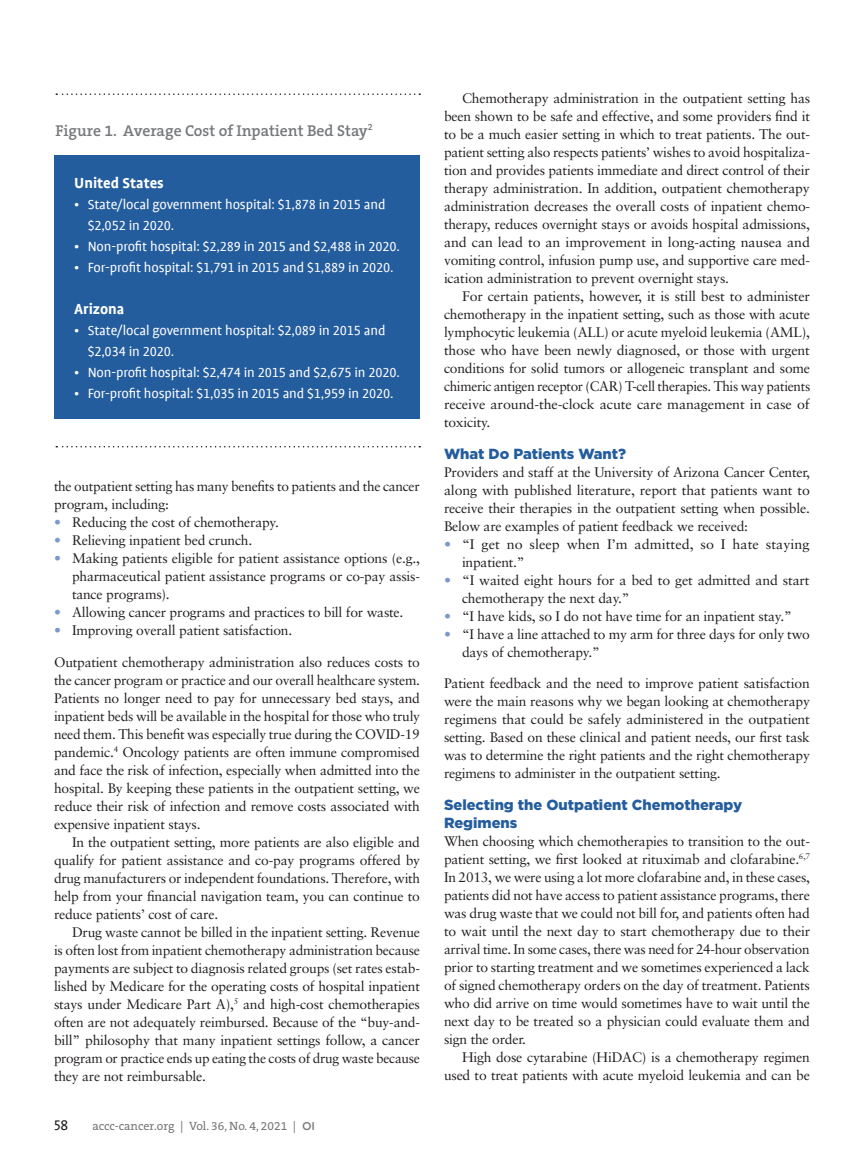
<style>
.page{position:relative;width:864px;height:1161px;background:#fff}
.page>*{position:absolute;margin:0;border:0;box-sizing:border-box;transform-origin:0 0}
.Feature_Bio{font:700 16.5px "Profile Offc";color:#fff}
.NEW_Table_Figure_Tit{font:600 15.75px "The Serif B W6";color:#76787b}
.t1{font:15px/21px "Profile Offc";letter-spacing:-.01em;color:#fff}
.Feature_H1{font:900 14.7px/18px "Gotham";color:#245d9d}
.t2{font:14.25px "The Serif Caps";color:#231f20}
.Body_Indent{font:13.8px/18px "Sabon";letter-spacing:-.015em;color:#231f20;text-align:justify}
.Body_No_Indent{font:13.8px/18px "Sabon";letter-spacing:-.015em;color:#231f20;text-align:justify}
.Body_Afterbullet{font:13.8px/18px "Sabon";letter-spacing:-.015em;color:#231f20;text-align:justify}
.Bulleted_Text{font:13.8px/18px "Sabon";letter-spacing:-.015em;color:#231f20}
.Bulleted_Text-2{font:13.8px/18px "Sabon";letter-spacing:.005em;color:#231f20}
.t3{font:12px "The Serif B W5 Plain";color:#76787b}
.s1{color:#7a98ce}
.s2{font-family:"Gotham";font-weight:500;font-size:11.25px}
</style>
<div class="page">
<svg style="left:56px;top:93px;width:364px;height:2px"></svg>
<div style="left:54px;top:155px;width:366px;height:263px;background:#245d9d"></div>
<svg style="left:56px;top:446px;width:364px;height:1px"></svg>
<p class="NEW_Table_Figure_Tit" style="left:56px;top:120px;width:319px">Figure 1. Average Cost of Inpatient Bed Stay<sup>2</sup></p>
<p class="Feature_Bio" style="left:74px;top:174px;width:91px">United States</p>
<p class="t1" style="left:88px;top:195px;width:299px;text-indent:-14px">• State/local government hospital: $1,878 in 2015 and $2,052 in 2020.</p>
<p class="t1" style="left:74px;top:237px;width:327px">• Non-profit hospital: $2,289 in 2015 and $2,488 in 2020.</p>
<p class="t1" style="left:74px;top:258px;width:321px">• For-profit hospital: $1,791 in 2015 and $1,889 in 2020.</p>
<p class="Feature_Bio" style="left:74px;top:300px;width:52px">Arizona</p>
<p class="t1" style="left:88px;top:321px;width:299px;text-indent:-14px">• State/local government hospital: $2,089 in 2015 and $2,034 in 2020.</p>
<p class="t1" style="left:74px;top:363px;width:327px">• Non-profit hospital: $2,474 in 2015 and $2,675 in 2020.</p>
<p class="t1" style="left:74px;top:384px;width:321px">• For-profit hospital: $1,035 in 2015 and $1,959 in 2020.</p>
<p class="Body_No_Indent" style="left:54px;top:477px;width:367px">the outpatient setting has many benefits to patients and the cancer program, including:</p>
<p class="Bulleted_Text" style="left:54px;top:513px;width:226px"><span class="s1">•</span> Reducing the cost of chemotherapy.</p>
<p class="Bulleted_Text" style="left:54px;top:531px;width:200px"><span class="s1">•</span> Relieving inpatient bed crunch.</p>
<p class="Bulleted_Text" style="left:72px;top:549px;width:349px;text-align:justify;text-indent:-18px"><span class="s1">•</span> Making patients eligible for patient assistance options (e.g., pharmaceutical patient assistance programs or co-pay assis&shy;tance programs).</p>
<p class="Bulleted_Text" style="left:54px;top:603px;width:351px"><span class="s1">•</span> Allowing cancer programs and practices to bill for waste.</p>
<p class="Bulleted_Text" style="left:54px;top:621px;width:240px"><span class="s1">•</span> Improving overall patient satisfaction.</p>
<p class="Body_Afterbullet" style="left:54px;top:653px;width:368px">Outpatient chemotherapy administration also reduces costs to the cancer program or practice and our overall healthcare system.<br>Patients no longer need to pay for unnecessary bed stays, and inpatient beds will be available in the hospital for those who truly need them. This benefit was especially true during the COVID-19 pandemic.<sup>4</sup> Oncology patients are often immune compromised and face the risk of infection, especially when admitted into the hospital. By keeping these patients in the outpatient setting, we reduce their risk of infection and remove costs associated with expensive inpatient stays.</p>
<p class="Body_Indent" style="left:54px;top:833px;width:368px;text-indent:18px">In the outpatient setting, more patients are also eligible and qualify for patient assistance and co-pay programs offered by drug manufacturers or independent foundations. Therefore, with help from your financial navigation team, you can continue to reduce patients’ cost of care.</p>
<p class="Body_Indent" style="left:54px;top:923px;width:368px;text-indent:18px">Drug waste cannot be billed in the inpatient setting. Revenue is often lost from inpatient chemotherapy administration because payments are subject to diagnosis related groups (set rates estab&shy;lished by Medicare for the operating costs of hospital inpatient stays under Medicare Part A),<sup>5</sup> and high-cost chemotherapies often are not adequately reimbursed. Because of the “buy-and&shy;bill” philosophy that many inpatient settings follow, a cancer program or practice ends up eating the costs of drug waste because they are not reimbursable.</p>
<p class="t2" style="left:54px;top:1113px;width:16px">58</p>
<p class="t3" style="left:92px;top:1118px;width:224px">accc-cancer.org | Vol. 36, No. 4, 2021 | <span class="s2">OI</span></p>
<p class="Body_Indent" style="left:444px;top:89px;width:368px;text-indent:18px">Chemotherapy administration in the outpatient setting has been shown to be safe and effective, and some providers find it to be a much easier setting in which to treat patients. The out&shy;patient setting also respects patients’ wishes to avoid hospitaliza&shy;tion and provides patients immediate and direct control of their therapy administration. In addition, outpatient chemotherapy administration decreases the overall costs of inpatient chemo&shy;therapy, reduces overnight stays or avoids hospital admissions, and can lead to an improvement in long-acting nausea and vomiting control, infusion pump use, and supportive care med&shy;ication administration to prevent overnight stays.</p>
<p class="Body_Indent" style="left:444px;top:287px;width:368px;text-indent:18px">For certain patients, however, it is still best to administer chemotherapy in the inpatient setting, such as those with acute lymphocytic leukemia (ALL) or acute myeloid leukemia (AML), those who have been newly diagnosed, or those with urgent conditions for solid tumors or allogeneic transplant and some chimeric antigen receptor (CAR) T-cell therapies. This way patients receive around-the-clock acute care management in case of toxicity.</p>
<p class="Feature_H1" style="left:444px;top:444px;width:184px">What Do Patients Want?</p>
<p class="Body_No_Indent" style="left:444px;top:463px;width:368px">Providers and staff at the University of Arizona Cancer Center, along with published literature, report that patients want to receive their therapies in the outpatient setting when possible.<br>Below are examples of patient feedback we received:</p>
<p class="Bulleted_Text-2" style="left:462px;top:535px;width:349px;text-indent:-18px"><span class="s1">•</span> “I get no sleep when I’m admitted, so I hate staying inpatient.”</p>
<p class="Bulleted_Text" style="left:462px;top:571px;width:349px;text-indent:-18px"><span class="s1">•</span> “I waited eight hours for a bed to get admitted and start chemotherapy the next day.”</p>
<p class="Bulleted_Text" style="left:444px;top:607px;width:349px"><span class="s1">•</span> “I have kids, so I do not have time for an inpatient stay.”</p>
<p class="Bulleted_Text" style="left:462px;top:625px;width:350px;text-indent:-18px"><span class="s1">•</span> “I have a line attached to my arm for three days for only two days of chemotherapy.”</p>
<p class="Body_Afterbullet" style="left:444px;top:674px;width:368px">Patient feedback and the need to improve patient satisfaction were the main reasons why we began looking at chemotherapy regimens that could be safely administered in the outpatient setting. Based on these clinical and patient needs, our first task was to determine the right patients and the right chemotherapy regimens to administer in the outpatient setting.</p>
<p class="Feature_H1" style="left:444px;top:795px;width:300px">Selecting the Outpatient Chemotherapy<br>Regimens</p>
<p class="Body_No_Indent" style="left:444px;top:832px;width:368px">When choosing which chemotherapies to transition to the out&shy;patient setting, we first looked at rituximab and clofarabine.<sup>6,7<br></sup>In 2013, we were using a lot more clofarabine and, in these cases, patients did not have access to patient assistance programs, there was drug waste that we could not bill for, and patients often had to wait until the next day to start chemotherapy due to their arrival time. In some cases, there was need for 24-hour observation prior to starting treatment and we sometimes experienced a lack of signed chemotherapy orders on the day of treatment. Patients who did arrive on time would sometimes have to wait until the next day to be treated so a physician could evaluate them and sign the order.</p>
<p class="Body_Indent" style="left:444px;top:1048px;width:367px;text-align:right">High dose cytarabine (HiDAC) is a chemotherapy regimen used to treat patients with acute myeloid leukemia and can be</p>
</div>
